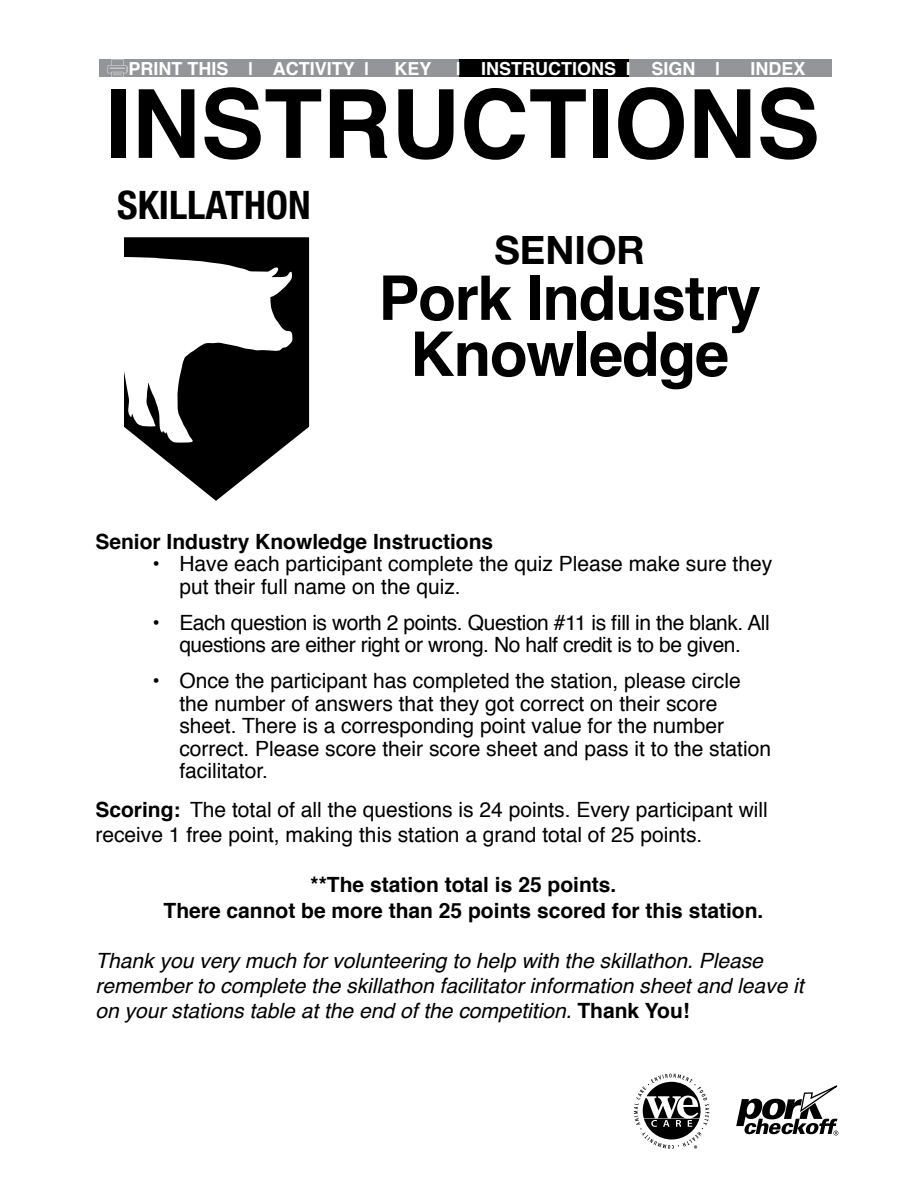
<style>
.page{position:relative;width:918px;height:1188px;background:#fff}
.page>*{position:absolute;margin:0;border:0;box-sizing:border-box;transform-origin:0 0}
.t1{font:700 95.25px "Helvetica";color:#000}
.t2{font:700 61.65px/56.1px "Helvetica";letter-spacing:-.02em;color:#000;text-align:center}
.t3{font:700 condensed 39.45px "Helvetica Neue LT Std";color:#000}
.t4{font:700 39.3px "Helvetica Neue LT Std";color:#000}
.t5{font:21px/22.5px "Helvetica";color:#000}
.t6{font:italic 21px/25.2px "Helvetica";color:#000}
.t7{font:21px/22.5px "Helvetica";letter-spacing:-.02em;color:#000;text-align:center}
.t8{font:700 21px/25.2px "Helvetica";color:#000;text-align:center}
.t9{font:700 18px "Helvetica";color:#fff}
.s1{font-weight:700}
.s2{font-weight:700;font-style:normal}
</style>
<div class="page">
<svg style="left:124px;top:237px;width:186px;height:264px"></svg>
<svg style="left:124px;top:253px;width:169px;height:218px"></svg>
<svg style="left:736px;top:1085px;width:102px;height:50px"></svg>
<svg style="left:634px;top:1074px;width:75px;height:75px"></svg>
<div style="left:99px;top:59px;width:733px;height:18px;background:#939598"></div>
<div style="left:459px;top:59px;width:169px;height:18px;background:#000"></div>
<img style="left:107px;top:59px;width:21px;height:18px">
<p class="t9" style="left:128px;top:54px;width:243px">PRINT THIS | ACTIVITY |</p>
<p class="t9" style="left:395px;top:54px;width:39px">KEY</p>
<p class="t9" style="left:456px;top:54px;width:266px">| INSTRUCTIONS | SIGN |</p>
<p class="t9" style="left:750px;top:54px;width:57px">INDEX</p>
<h1 class="t1" style="left:105px;top:47px;width:716px">INSTRUCTIONS</h1>
<h3 class="t3" style="left:117px;top:181px;width:195px">SKILLATHON</h3>
<h3 class="t4" style="left:494px;top:225px;width:152px">SENIOR</h3>
<h2 class="t2" style="left:378px;top:271px;width:384px">Pork Industry<br>Knowledge</h2>
<p class="t8" style="left:95px;top:529px;width:399px">Senior Industry Knowledge Instructions</p>
<p class="t5" style="left:179px;top:553px;width:594px;text-indent:-27px">• Have each participant complete the quiz Please make sure they put their full name on the quiz.</p>
<p class="t7" style="left:152px;top:612px;width:619px">• Each question is worth 2 points. Question #11 is fill in the blank. All questions are either right or wrong. No half credit is to be given.</p>
<p class="t5" style="left:179px;top:670px;width:593px;text-indent:-27px">• Once the participant has completed the station, please circle the number of answers that they got correct on their score sheet. There is a corresponding point value for the number correct. Please score their score sheet and pass it to the station facilitator.</p>
<p class="t5" style="left:95px;top:797px;width:674px;line-height:25.2px"><span class="s1">Scoring:</span> The total of all the questions is 24 points. Every participant will receive 1 free point, making this station a grand total of 25 points.</p>
<p class="t8" style="left:164px;top:873px;width:601px">**The station total is 25 points.<br>There cannot be more than 25 points scored for this station.</p>
<p class="t6" style="left:95px;top:949px;width:710px">Thank you very much for volunteering to help with the skillathon. Please remember to complete the skillathon facilitator information sheet and leave it on your stations table at the end of the competition. <span class="s2">Thank You!</span></p>
</div>
